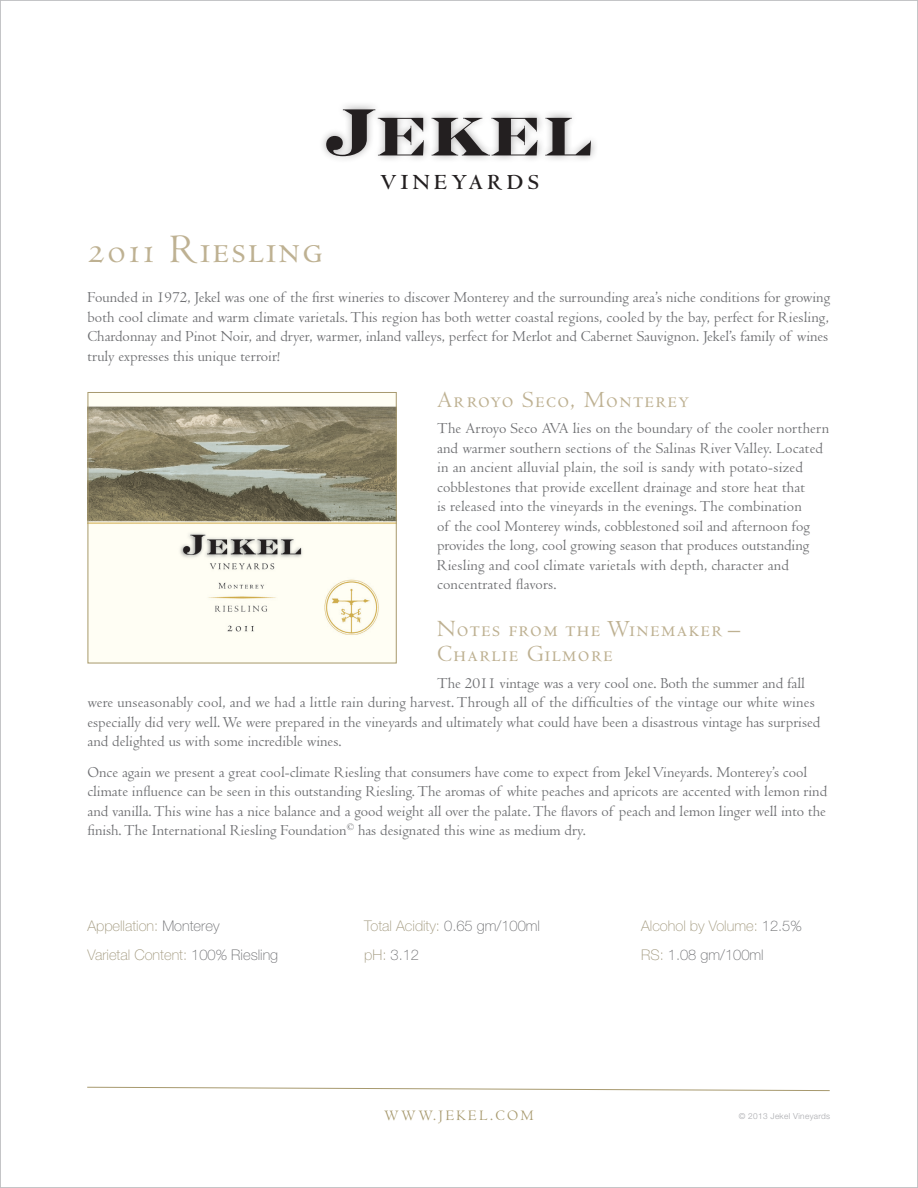
<style>
.page{position:relative;width:918px;height:1188px;background:#fff}
.page>*{position:absolute;margin:0;border:0;box-sizing:border-box;transform-origin:0 0}
.t1{font:700 55.2px "Engravers";color:#231f20}
.t2{font:42px "Centaur MT SC";letter-spacing:.06em;color:#beb192}
.t3{font:24px/25.5px "Centaur MT SC";letter-spacing:.06em;color:#beb192}
.t4{font:700 22.5px "Centaur";letter-spacing:.2em;color:#231f20}
.t5{font:15.75px/19.5px "Centaur";color:#6c6d70}
.t6{font:15px "Centaur";letter-spacing:.16em;color:#a7996e}
.t7{font:100 14.7px "Helvetica Neue";color:#a0977c}
.t8{font:100 14.7px "Helvetica Neue";color:#6c6d70}
.body_copy{font:300 8.25px "Helvetica Neue";letter-spacing:.04em;color:#a8a9ad}
.s1{font-size:67.5px}
.s2{color:#6c6d70}
.s3{color:#a0977c}
</style>
<div class="page">
<div style="left:318px;top:101px;width:281px;height:63px;background:#231f20;opacity:.4"></div>
<svg style="left:87px;top:1086px;width:743px;height:5px"></svg>
<img style="left:90px;top:394px;width:305px;height:267px">
<div style="left:88px;top:392px;width:309px;height:271px;border:1px solid #a7996e"></div>
<p class="t1" style="left:323px;top:104px;width:271px"><span class="s1">J</span>ekel</p>
<p class="t4" style="left:380px;top:170px;width:160px">VINEYARDS</p>
<p class="t2" style="left:87px;top:227px;width:237px">2011 Riesling</p>
<p class="t5" style="left:87px;top:288px;width:744px">Founded in 1972, Jekel was one of the first wineries to discover Monterey and the surrounding area’s niche conditions for growing both cool climate and warm climate varietals. This region has both wetter coastal regions, cooled by the bay, perfect for Riesling, Chardonnay and Pinot Noir, and dryer, warmer, inland valleys, perfect for Merlot and Cabernet Sauvignon. Jekel’s family of wines truly expresses this unique terroir!</p>
<p class="t3" style="left:437px;top:388px;width:254px">Arroyo Seco, Monterey</p>
<p class="t5" style="left:437px;top:419px;width:394px">The Arroyo Seco AVA lies on the boundary of the cooler northern and warmer southern sections of the Salinas River Valley. Located in an ancient alluvial plain, the soil is sandy with potato-sized cobblestones that provide excellent drainage and store heat that<br>is released into the vineyards in the evenings. The combination<br>of the cool Monterey winds, cobblestoned soil and afternoon fog provides the long, cool growing season that produces outstanding Riesling and cool climate varietals with depth, character and concentrated flavors.</p>
<p class="t3" style="left:437px;top:616px;width:305px">Notes from the Winemaker –<br>Charlie Gilmore</p>
<p class="t5" style="left:87px;top:673px;width:734px;text-indent:350px">The 2011 vintage was a very cool one. Both the summer and fall were unseasonably cool, and we had a little rain during harvest. Through all of the difficulties of the vintage our white wines especially did very well. We were prepared in the vineyards and ultimately what could have been a disastrous vintage has surprised and delighted us with some incredible wines.</p>
<p class="t5" style="left:87px;top:762px;width:741px">Once again we present a great cool-climate Riesling that consumers have come to expect from Jekel Vineyards. Monterey’s cool climate influence can be seen in this outstanding Riesling. The aromas of white peaches and apricots are accented with lemon rind and vanilla. This wine has a nice balance and a good weight all over the palate. The flavors of peach and lemon linger well into the finish. The International Riesling Foundation<sup>©</sup> has designated this wine as medium dry.</p>
<p class="t7" style="left:87px;top:917px;width:134px">Appellation: <span class="s2">Monterey</span></p>
<p class="t7" style="left:87px;top:947px;width:192px">Varietal Content: <span class="s2">100% Riesling</span></p>
<p class="t7" style="left:364px;top:917px;width:177px">Total Acidity: <span class="s2">0.65 gm/100ml</span></p>
<p class="t8" style="left:364px;top:947px;width:56px"><span class="s3">pH:</span> 3.12</p>
<p class="t6" style="left:384px;top:1107px;width:151px">WWW.JEKEL.COM</p>
<p class="t7" style="left:641px;top:917px;width:162px">Alcohol by Volume: <span class="s2">12.5%</span></p>
<p class="t8" style="left:641px;top:947px;width:124px"><span class="s3">RS:</span> 1.08 gm/100ml</p>
<p class="body_copy" style="left:739px;top:1111px;width:93px">© 2013 Jekel Vineyards</p>
</div>
